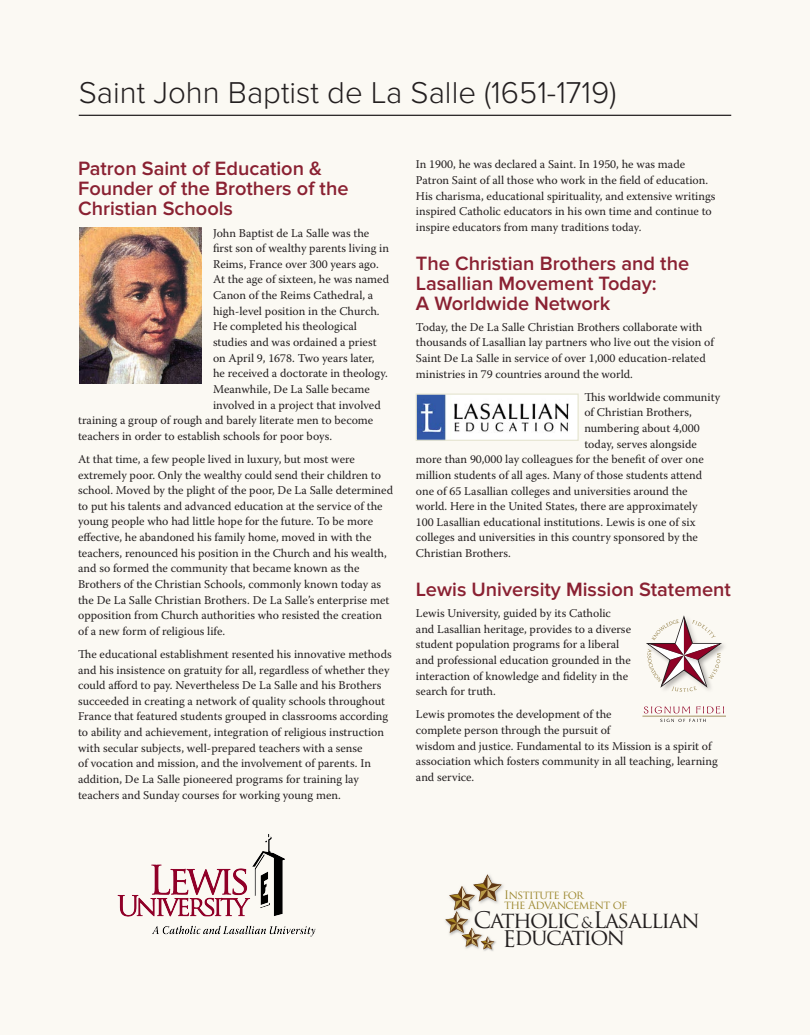
<style>
.page{position:relative;width:810px;height:1035px;background:#fbf9f3}
.page>*{position:absolute;margin:0;border:0;box-sizing:border-box;transform-origin:0 0}
.Page_Title{font:300 31.25px "Proxima Nova";color:#231f20}
.t1{font:22.25px/17.5px "Trajan Pro";letter-spacing:-.065em;color:#231f20}
.t2{font:600 20px/20px "Proxima Nova";color:#8a2132}
.Text_9_5_12_5{font:11.88px/15.6px "Warnock Pro";color:#231f20}
.t3{font:11.5px/10px "Trajan Pro";letter-spacing:-.055em;color:#9f8b31}
.s1{font-size:14.88px}
</style>
<div class="page">
<img style="left:484px;top:949px;width:10px;height:2px">
<svg style="left:445px;top:874px;width:57px;height:75px"></svg>
<img style="left:117px;top:834px;width:199px;height:103px">
<hr style="left:79px;top:115px;width:652px;height:1px;background:#231f20">
<img style="left:79px;top:228px;width:123px;height:156px">
<img style="left:418px;top:395px;width:159px;height:44px">
<div style="left:416px;top:393px;width:163px;height:48px;border:1px solid #e7e6d3"></div>
<img style="left:722px;top:644px;width:3px;height:6px">
<svg style="left:646px;top:615px;width:76px;height:77px"></svg>
<svg style="left:644px;top:706px;width:80px;height:16px"></svg>
<hr style="left:642px;top:716px;width:84px;height:1px;background:#a29161">
<p class="Page_Title" style="left:79px;top:75px;width:539px">Saint John Baptist de La Salle (1651-1719)</p>
<p class="t2" style="left:78px;top:159px;width:272px">Patron Saint of Education &amp;<br>Founder of the Brothers of the<br>Christian Schools</p>
<p class="Text_9_5_12_5" style="left:213px;top:225px;width:158px">John Baptist de La Salle was the</p>
<p class="Text_9_5_12_5" style="left:213px;top:240px;width:177px">first son of wealthy parents living in</p>
<p class="Text_9_5_12_5" style="left:213px;top:256px;width:167px">Reims, France over 300 years ago.</p>
<p class="Text_9_5_12_5" style="left:213px;top:272px;width:178px">At the age of sixteen, he was named</p>
<p class="Text_9_5_12_5" style="left:213px;top:287px;width:162px">Canon of the Reims Cathedral, a</p>
<p class="Text_9_5_12_5" style="left:213px;top:303px;width:168px">high-level position in the Church.</p>
<p class="Text_9_5_12_5" style="left:213px;top:318px;width:145px">He completed his theological</p>
<p class="Text_9_5_12_5" style="left:213px;top:334px;width:165px">studies and was ordained a priest</p>
<p class="Text_9_5_12_5" style="left:213px;top:350px;width:163px">on April 9, 1678. Two years later,</p>
<p class="Text_9_5_12_5" style="left:213px;top:365px;width:176px">he received a doctorate in theology.</p>
<p class="Text_9_5_12_5" style="left:213px;top:381px;width:158px">Meanwhile, De La Salle became</p>
<p class="Text_9_5_12_5" style="left:213px;top:397px;width:169px">involved in a project that involved</p>
<p class="Text_9_5_12_5" style="left:78px;top:412px;width:297px">training a group of rough and barely literate men to become</p>
<p class="Text_9_5_12_5" style="left:78px;top:428px;width:256px">teachers in order to establish schools for poor boys.</p>
<p class="Text_9_5_12_5" style="left:78px;top:451px;width:317px">At that time, a few people lived in luxury, but most were extremely poor. Only the wealthy could send their children to school. Moved by the plight of the poor, De La Salle determined to put his talents and advanced education at the service of the young people who had little hope for the future. To be more effective, he abandoned his family home, moved in with the teachers, renounced his position in the Church and his wealth, and so formed the community that became known as the Brothers of the Christian Schools, commonly known today as the De La Salle Christian Brothers. De La Salle’s enterprise met opposition from Church authorities who resisted the creation of a new form of religious life.</p>
<p class="Text_9_5_12_5" style="left:78px;top:646px;width:315px">The educational establishment resented his innovative methods and his insistence on gratuity for all, regardless of whether they could afford to pay. Nevertheless De La Salle and his Brothers succeeded in creating a network of quality schools throughout France that featured students grouped in classrooms according to ability and achievement, integration of religious instruction with secular subjects, well-prepared teachers with a sense<br>of vocation and mission, and the involvement of parents. In addition, De La Salle pioneered programs for training lay teachers and Sunday courses for working young men.</p>
<p class="Text_9_5_12_5" style="left:416px;top:156px;width:301px">In 1900, he was declared a Saint. In 1950, he was made Patron Saint of all those who work in the field of education.<br>His charisma, educational spirituality, and extensive writings inspired Catholic educators in his own time and continue to inspire educators from many traditions today.</p>
<p class="t2" style="left:416px;top:253px;width:275px">The Christian Brothers and the<br>Lasallian Movement Today:<br>A Worldwide Network</p>
<p class="Text_9_5_12_5" style="left:416px;top:319px;width:300px">Today, the De La Salle Christian Brothers collaborate with thousands of Lasallian lay partners who live out the vision of Saint De La Salle in service of over 1,000 education-related ministries in 79 countries around the world.</p>
<p class="Text_9_5_12_5" style="left:584px;top:389px;width:137px">This worldwide community</p>
<p class="Text_9_5_12_5" style="left:584px;top:405px;width:109px">of Christian Brothers,</p>
<p class="Text_9_5_12_5" style="left:584px;top:420px;width:117px">numbering about 4,000</p>
<p class="Text_9_5_12_5" style="left:584px;top:436px;width:114px">today, serves alongside</p>
<p class="Text_9_5_12_5" style="left:416px;top:451px;width:289px">more than 90,000 lay colleagues for the benefit of over one</p>
<p class="Text_9_5_12_5" style="left:416px;top:467px;width:288px">million students of all ages. Many of those students attend</p>
<p class="Text_9_5_12_5" style="left:416px;top:483px;width:273px">one of 65 Lasallian colleges and universities around the</p>
<p class="Text_9_5_12_5" style="left:416px;top:498px;width:283px">world. Here in the United States, there are approximately</p>
<p class="Text_9_5_12_5" style="left:416px;top:514px;width:281px">100 Lasallian educational institutions. Lewis is one of six</p>
<p class="Text_9_5_12_5" style="left:416px;top:530px;width:284px">colleges and universities in this country sponsored by the</p>
<p class="Text_9_5_12_5" style="left:416px;top:545px;width:97px">Christian Brothers.</p>
<p class="t2" style="left:416px;top:580px;width:317px">Lewis University Mission Statement</p>
<p class="Text_9_5_12_5" style="left:416px;top:605px;width:217px">Lewis University, guided by its Catholic and Lasallian heritage, provides to a diverse student population programs for a liberal and professional education grounded in the interaction of knowledge and fidelity in the search for truth.</p>
<p class="Text_9_5_12_5" style="left:416px;top:706px;width:303px">Lewis promotes the development of the<br>complete person through the pursuit of<br>wisdom and justice. Fundamental to its Mission is a spirit of association which fosters community in all teaching, learning and service.</p>
<p class="t3" style="left:504px;top:890px;width:125px">Institute for<br>the Advancement of</p>
<h2 class="t1" style="left:502px;top:911px;width:199px;text-indent:-29px">Catholic <span class="s1">&amp;</span> Lasallian<br>Education</h2>
</div>
